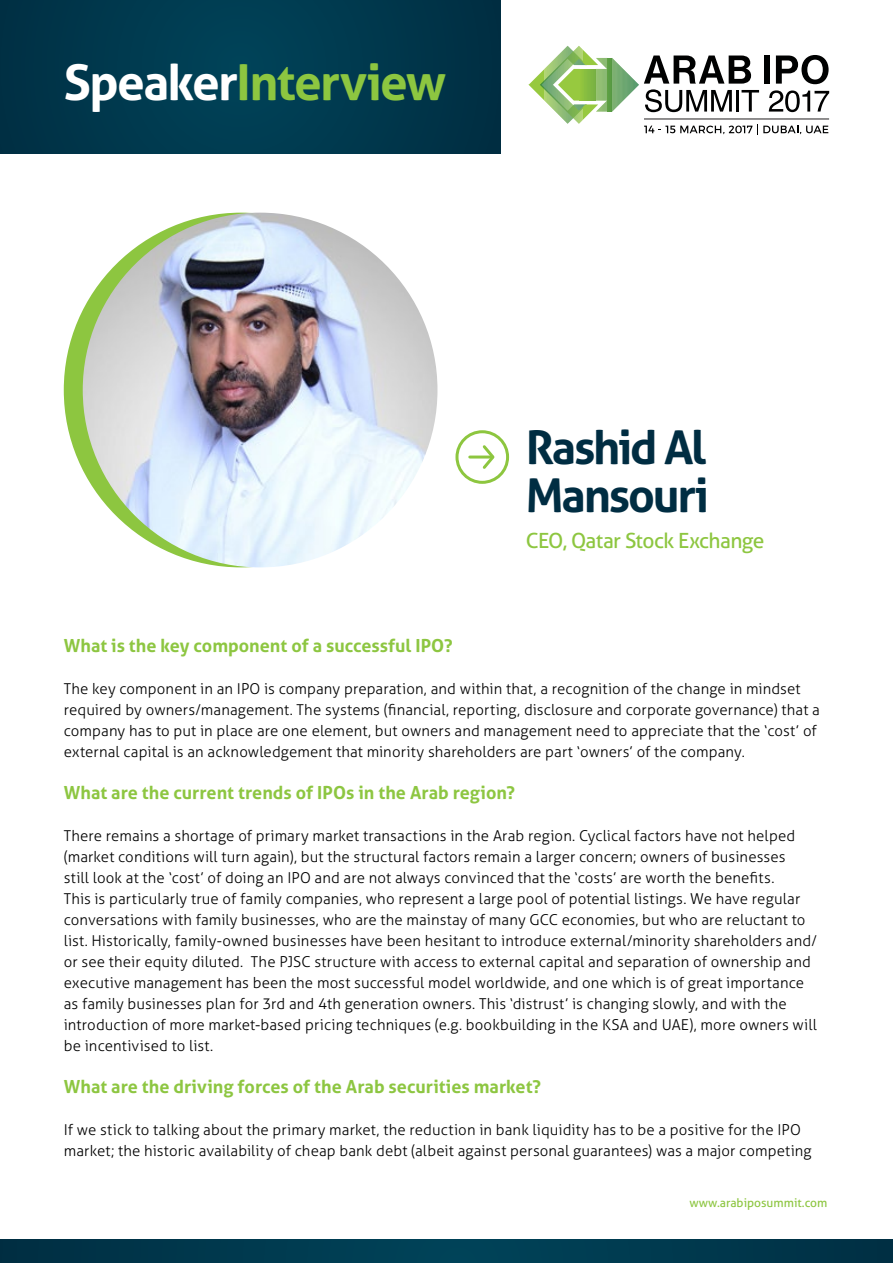
<style>
.page{position:relative;width:893px;height:1263px;background:#fff}
.page>*{position:absolute;margin:0;border:0;box-sizing:border-box;transform-origin:0 0}
.t1{font:700 49.5px "Aller";letter-spacing:-.035em;color:#8dc640}
.t2{font:700 46.5px/48px "Aller";letter-spacing:-.045em;color:#002d42}
.t3{font:21px "Aller";letter-spacing:-.03em;color:#8dc640}
.t4{font:700 18px "Aller";color:#8dc641}
.t5{font:300 15px/21px "Aller";letter-spacing:.01em;color:#000}
.t6{font:12px "Aller";color:#8dc641}
.s1{color:#fff}
</style>
<div class="page">
<div style="left:0;top:0;width:500px;height:154px;background:#00394d"></div>
<svg style="left:529px;top:46px;width:300px;height:88px"></svg>
<hr style="left:644px;top:118px;width:185px;height:1px;background:#221f20">
<div style="left:64px;top:213px;width:355px;height:354px;background:#8dc640;border-radius:50%"></div>
<img style="left:83px;top:213px;width:354px;height:354px;border-radius:177px">
<div style="left:455px;top:430px;width:54px;height:54px;border:3px solid #8dc63f;border-radius:50%"></div>
<hr style="left:470px;top:455px;width:20px;height:3px;background:#8dc63f">
<svg style="left:480px;top:445px;width:15px;height:24px"></svg>
<div style="left:0;top:1240px;width:893px;height:23px;background:#00394e"></div>
<h1 class="t1" style="left:64px;top:52px;width:384px"><span class="s1">Speaker</span>Interview</h1>
<h2 class="t2" style="left:526px;top:423px;width:185px">Rashid Al<br>Mansouri</h2>
<h3 class="t3" style="left:526px;top:528px;width:240px">CEO, Qatar Stock Exchange</h3>
<p class="t4" style="left:64px;top:634px;width:390px">What is the key component of a successful IPO?</p>
<p class="t5" style="left:64px;top:678px;width:758px">The key component in an IPO is company preparation, and within that, a recognition of the change in mindset required by owners/management. The systems (financial, reporting, disclosure and corporate governance) that a company has to put in place are one element, but owners and management need to appreciate that the ‘cost’ of external capital is an acknowledgement that minority shareholders are part ‘owners’ of the company.</p>
<p class="t4" style="left:64px;top:781px;width:453px">What are the current trends of IPOs in the Arab region?</p>
<p class="t5" style="left:64px;top:825px;width:755px">There remains a shortage of primary market transactions in the Arab region. Cyclical factors have not helped (market conditions will turn again), but the structural factors remain a larger concern; owners of businesses<br>still look at the ‘cost’ of doing an IPO and are not always convinced that the ‘costs’ are worth the benefits.<br>This is particularly true of family companies, who represent a large pool of potential listings. We have regular conversations with family businesses, who are the mainstay of many GCC economies, but who are reluctant to list. Historically, family-owned businesses have been hesitant to introduce external/minority shareholders and/ or see their equity diluted. The PJSC structure with access to external capital and separation of ownership and executive management has been the most successful model worldwide, and one which is of great importance as family businesses plan for 3rd and 4th generation owners. This ‘distrust’ is changing slowly, and with the introduction of more market-based pricing techniques (e.g. bookbuilding in the KSA and UAE), more owners will be incentivised to list.</p>
<p class="t4" style="left:64px;top:1075px;width:479px">What are the driving forces of the Arab securities market?</p>
<p class="t5" style="left:64px;top:1119px;width:749px">If we stick to talking about the primary market, the reduction in bank liquidity has to be a positive for the IPO market; the historic availability of cheap bank debt (albeit against personal guarantees) was a major competing</p>
<p class="t6" style="left:690px;top:1195px;width:139px">www.arabiposummit.com</p>
</div>
